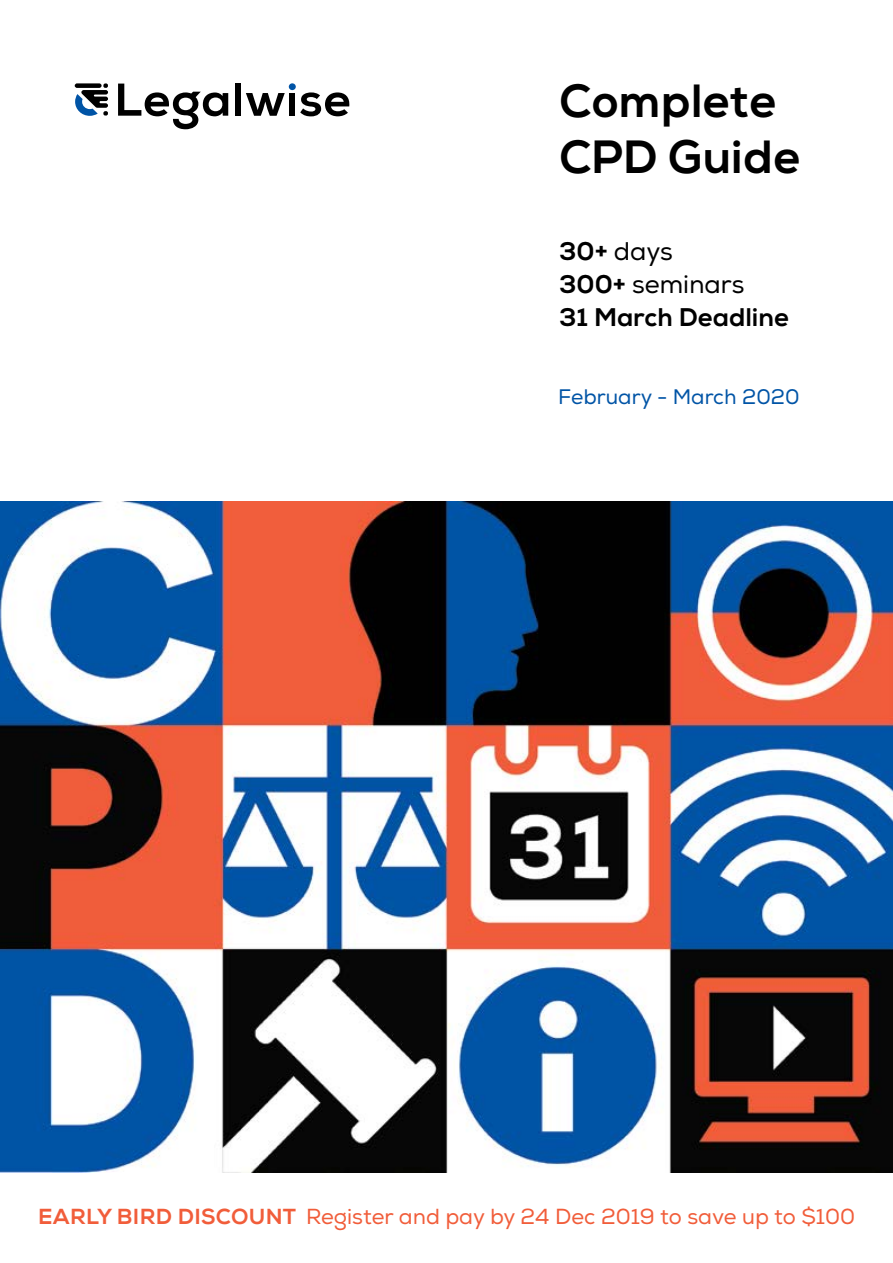
<style>
.page{position:relative;width:893px;height:1263px;background:#fff}
.page>*{position:absolute;margin:0;border:0;box-sizing:border-box;transform-origin:0 0}
.t1{font:700 46.5px/55.8px "Nexa";letter-spacing:.02em;color:#000}
.t2{font:25.5px/33px "Nexa";color:#000}
.t3{font:25.5px "Nexa X Bold";color:#000}
.t4{font:21.75px "Nexa";color:#f15d3a}
.t5{font:21px "Nexa";color:#0054a6}
.s1{font-family:"Nexa X Bold"}
</style>
<div class="page">
<div style="left:235px;top:84px;width:6px;height:32px;background:#000"></div>
<svg style="left:246px;top:93px;width:39px;height:23px"></svg>
<div style="left:289px;top:93px;width:6px;height:23px;background:#000"></div>
<svg style="left:300px;top:92px;width:50px;height:24px"></svg>
<svg style="left:118px;top:84px;width:110px;height:45px"></svg>
<div style="left:289px;top:83px;width:7px;height:7px;background:#0054a6;border-radius:50%"></div>
<svg style="left:75px;top:83px;width:33px;height:33px"></svg>
<img style="left:0;top:501px;width:893px;height:671px">
<h1 class="t1" style="left:560px;top:75px;width:243px">Complete<br>CPD Guide</h1>
<p class="t2" style="left:559px;top:235px;width:187px"><span class="s1">30+</span> days<br><span class="s1">300+</span> seminars</p>
<p class="t3" style="left:559px;top:301px;width:231px">31 March Deadline</p>
<p class="t5" style="left:558px;top:384px;width:243px">February - March 2020</p>
<p class="t4" style="left:38px;top:1204px;width:819px"><span class="s1">EARLY BIRD DISCOUNT</span> Register and pay by 24 Dec 2019 to save up to $100</p>
</div>
